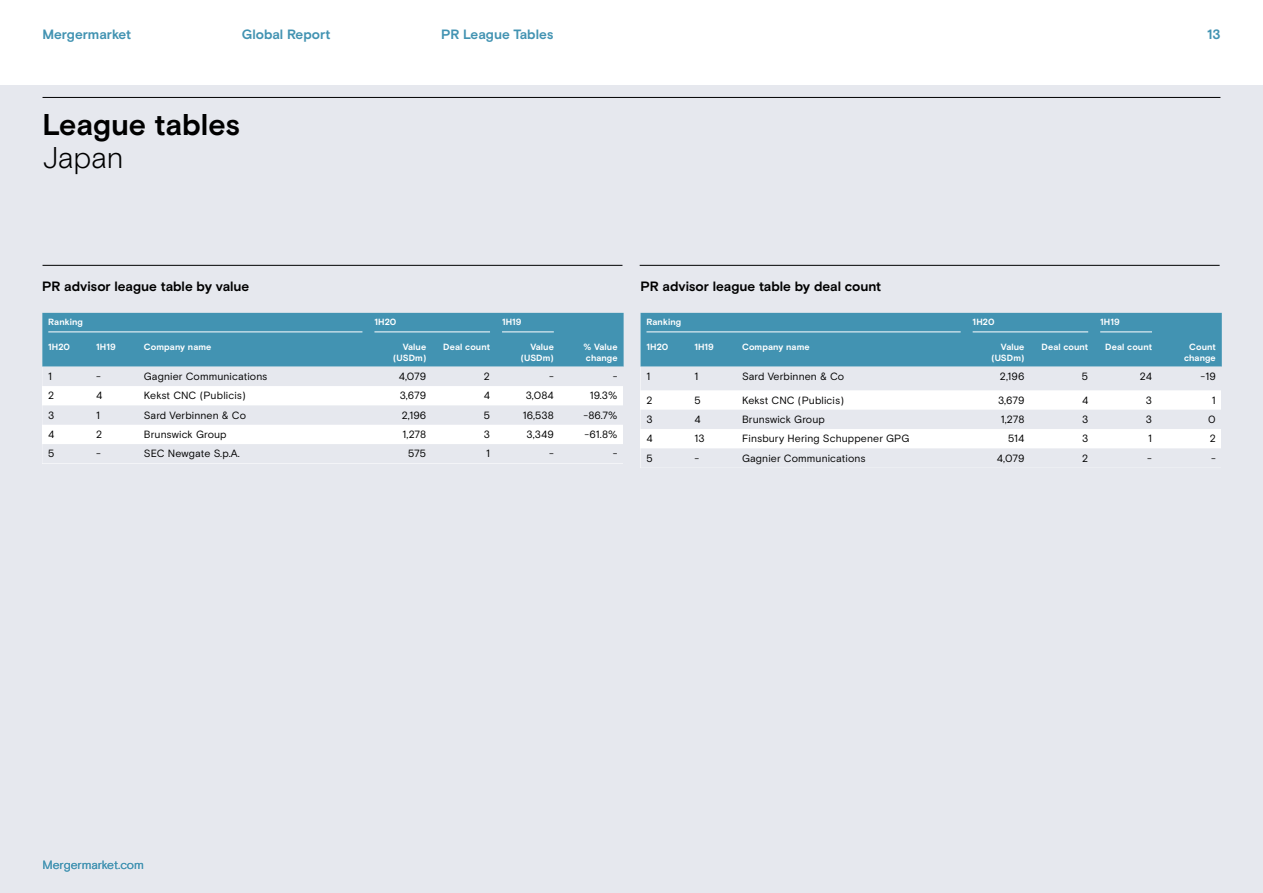
<style>
.page{position:relative;width:1263px;height:893px;background:#fff}
.page>*{position:absolute;margin:0;border:0;box-sizing:border-box;transform-origin:0 0}
.t1{font:700 30px "Basis Grotesque";letter-spacing:-.005em;color:#000}
.t2{font:300 30px "Basis Grotesque";letter-spacing:-.01em;color:#000}
.t3{font:700 13.5px "Basis Grotesque";color:#000}
.t4{font:700 13.5px "Basis Grotesque";color:#4293b2}
.t5{font:12px "Basis Grotesque";letter-spacing:-.01em;color:#4293b2}
.t6{font:10.5px "Basis Grotesque";letter-spacing:.005em;color:#000}
.t7{font:700 9px/10.8px "Basis Grotesque";letter-spacing:.005em;color:#fff;text-align:right}
</style>
<div class="page">
<div style="left:0;top:85px;width:1263px;height:808px;background:#e6e8ee"></div>
<hr style="left:43px;top:97px;width:1177px;height:1px;background:#000">
<hr style="left:640px;top:265px;width:579px;height:1px;background:#000">
<hr style="left:43px;top:265px;width:579px;height:1px;background:#000">
<div style="left:640px;top:313px;width:582px;height:54px;background:#4293b2"></div>
<svg style="left:640px;top:367px;width:581px;height:101px"></svg>
<hr style="left:646px;top:331px;width:315px;height:1px;background:#fff">
<hr style="left:973px;top:331px;width:115px;height:1px;background:#fff">
<hr style="left:1100px;top:331px;width:52px;height:1px;background:#fff">
<div style="left:42px;top:313px;width:582px;height:54px;background:#4293b2"></div>
<svg style="left:42px;top:386px;width:581px;height:58px;fill:#fff"></svg>
<hr style="left:48px;top:331px;width:314px;height:1px;background:#fff">
<hr style="left:374px;top:331px;width:116px;height:1px;background:#fff">
<hr style="left:502px;top:331px;width:52px;height:1px;background:#fff">
<p class="t4" style="left:43px;top:27px;width:90px">Mergermarket</p>
<p class="t4" style="left:1207px;top:27px;width:15px">13</p>
<p class="t4" style="left:242px;top:27px;width:90px">Global Report</p>
<p class="t4" style="left:441px;top:27px;width:114px">PR League Tables</p>
<h1 class="t1" style="left:43px;top:107px;width:199px">League tables</h1>
<h1 class="t2" style="left:43px;top:140px;width:82px">Japan</h1>
<p class="t3" style="left:42px;top:279px;width:208px">PR advisor league table by value</p>
<p class="t3" style="left:640px;top:279px;width:242px">PR advisor league table by deal count</p>
<p class="t7" style="left:646px;top:316px;width:36px">Ranking</p>
<p class="t7" style="left:973px;top:316px;width:23px">1H20</p>
<p class="t7" style="left:1100px;top:316px;width:21px">1H19</p>
<p class="t7" style="left:646px;top:341px;width:23px">1H20</p>
<p class="t7" style="left:694px;top:341px;width:21px">1H19</p>
<p class="t7" style="left:742px;top:341px;width:69px">Company name</p>
<p class="t7" style="left:991px;top:341px;width:35px">Value (USDm)</p>
<p class="t7" style="left:1041px;top:341px;width:48px">Deal count</p>
<p class="t7" style="left:1105px;top:341px;width:48px">Deal count</p>
<p class="t7" style="left:1184px;top:341px;width:33px;text-align:center">Count change</p>
<p class="t6" style="left:646px;top:370px;width:5px">1</p>
<p class="t6" style="left:694px;top:370px;width:5px">1</p>
<p class="t6" style="left:742px;top:370px;width:104px">Sard Verbinnen &amp; Co</p>
<p class="t6" style="left:1000px;top:370px;width:26px">2,196</p>
<p class="t6" style="left:1082px;top:370px;width:8px">5</p>
<p class="t6" style="left:1140px;top:370px;width:14px">24</p>
<p class="t6" style="left:1200px;top:370px;width:17px">-19</p>
<p class="t6" style="left:646px;top:394px;width:8px">2</p>
<p class="t6" style="left:694px;top:394px;width:8px">5</p>
<p class="t6" style="left:742px;top:394px;width:103px">Kekst CNC (Publicis)</p>
<p class="t6" style="left:998px;top:394px;width:28px">3,679</p>
<p class="t6" style="left:1082px;top:394px;width:8px">4</p>
<p class="t6" style="left:1146px;top:394px;width:8px">3</p>
<p class="t6" style="left:1212px;top:394px;width:5px">1</p>
<p class="t6" style="left:646px;top:413px;width:8px">3</p>
<p class="t6" style="left:694px;top:413px;width:8px">4</p>
<p class="t6" style="left:742px;top:413px;width:84px">Brunswick Group</p>
<p class="t6" style="left:1001px;top:413px;width:25px">1,278</p>
<p class="t6" style="left:1082px;top:413px;width:8px">3</p>
<p class="t6" style="left:1146px;top:413px;width:8px">3</p>
<p class="t6" style="left:1208px;top:413px;width:9px">0</p>
<p class="t6" style="left:646px;top:433px;width:8px">4</p>
<p class="t6" style="left:694px;top:433px;width:12px">13</p>
<p class="t6" style="left:742px;top:433px;width:169px">Finsbury Hering Schuppener GPG</p>
<p class="t6" style="left:1008px;top:433px;width:18px">514</p>
<p class="t6" style="left:1082px;top:433px;width:8px">3</p>
<p class="t6" style="left:1148px;top:433px;width:5px">1</p>
<p class="t6" style="left:1210px;top:433px;width:8px">2</p>
<p class="t6" style="left:646px;top:452px;width:8px">5</p>
<p class="t6" style="left:694px;top:452px;width:6px">-</p>
<p class="t6" style="left:742px;top:452px;width:125px">Gagnier Communications</p>
<p class="t6" style="left:997px;top:452px;width:29px">4,079</p>
<p class="t6" style="left:1082px;top:452px;width:8px">2</p>
<p class="t6" style="left:1147px;top:452px;width:6px">-</p>
<p class="t6" style="left:1211px;top:452px;width:6px">-</p>
<p class="t7" style="left:48px;top:316px;width:36px">Ranking</p>
<p class="t7" style="left:374px;top:316px;width:23px">1H20</p>
<p class="t7" style="left:502px;top:316px;width:21px">1H19</p>
<p class="t7" style="left:48px;top:341px;width:23px">1H20</p>
<p class="t7" style="left:96px;top:341px;width:21px">1H19</p>
<p class="t7" style="left:144px;top:341px;width:69px">Company name</p>
<p class="t7" style="left:393px;top:341px;width:35px">Value (USDm)</p>
<p class="t7" style="left:443px;top:341px;width:48px">Deal count</p>
<p class="t7" style="left:521px;top:341px;width:35px">Value (USDm)</p>
<p class="t7" style="left:583px;top:341px;width:36px;text-align:left">% Value change</p>
<p class="t6" style="left:48px;top:370px;width:5px">1</p>
<p class="t6" style="left:96px;top:370px;width:6px">-</p>
<p class="t6" style="left:144px;top:370px;width:125px">Gagnier Communications</p>
<p class="t6" style="left:399px;top:370px;width:29px">4,079</p>
<p class="t6" style="left:484px;top:370px;width:8px">2</p>
<p class="t6" style="left:549px;top:370px;width:6px">-</p>
<p class="t6" style="left:613px;top:370px;width:6px">-</p>
<p class="t6" style="left:48px;top:390px;width:8px">2</p>
<p class="t6" style="left:96px;top:390px;width:8px">4</p>
<p class="t6" style="left:144px;top:390px;width:103px">Kekst CNC (Publicis)</p>
<p class="t6" style="left:400px;top:390px;width:28px">3,679</p>
<p class="t6" style="left:484px;top:390px;width:8px">4</p>
<p class="t6" style="left:526px;top:390px;width:30px">3,084</p>
<p class="t6" style="left:590px;top:390px;width:29px">19.3%</p>
<p class="t6" style="left:48px;top:409px;width:8px">3</p>
<p class="t6" style="left:96px;top:409px;width:5px">1</p>
<p class="t6" style="left:144px;top:409px;width:104px">Sard Verbinnen &amp; Co</p>
<p class="t6" style="left:402px;top:409px;width:26px">2,196</p>
<p class="t6" style="left:484px;top:409px;width:8px">5</p>
<p class="t6" style="left:523px;top:409px;width:32px">16,538</p>
<p class="t6" style="left:583px;top:409px;width:36px">-86.7%</p>
<p class="t6" style="left:48px;top:428px;width:8px">4</p>
<p class="t6" style="left:96px;top:428px;width:8px">2</p>
<p class="t6" style="left:144px;top:428px;width:84px">Brunswick Group</p>
<p class="t6" style="left:403px;top:428px;width:25px">1,278</p>
<p class="t6" style="left:484px;top:428px;width:8px">3</p>
<p class="t6" style="left:527px;top:428px;width:29px">3,349</p>
<p class="t6" style="left:584px;top:428px;width:35px">-61.8%</p>
<p class="t6" style="left:48px;top:448px;width:8px">5</p>
<p class="t6" style="left:96px;top:448px;width:6px">-</p>
<p class="t6" style="left:144px;top:448px;width:97px">SEC Newgate S.p.A.</p>
<p class="t6" style="left:408px;top:448px;width:20px">575</p>
<p class="t6" style="left:486px;top:448px;width:5px">1</p>
<p class="t6" style="left:549px;top:448px;width:6px">-</p>
<p class="t6" style="left:613px;top:448px;width:6px">-</p>
<p class="t5" style="left:43px;top:858px;width:103px">Mergermarket.com</p>
</div>
